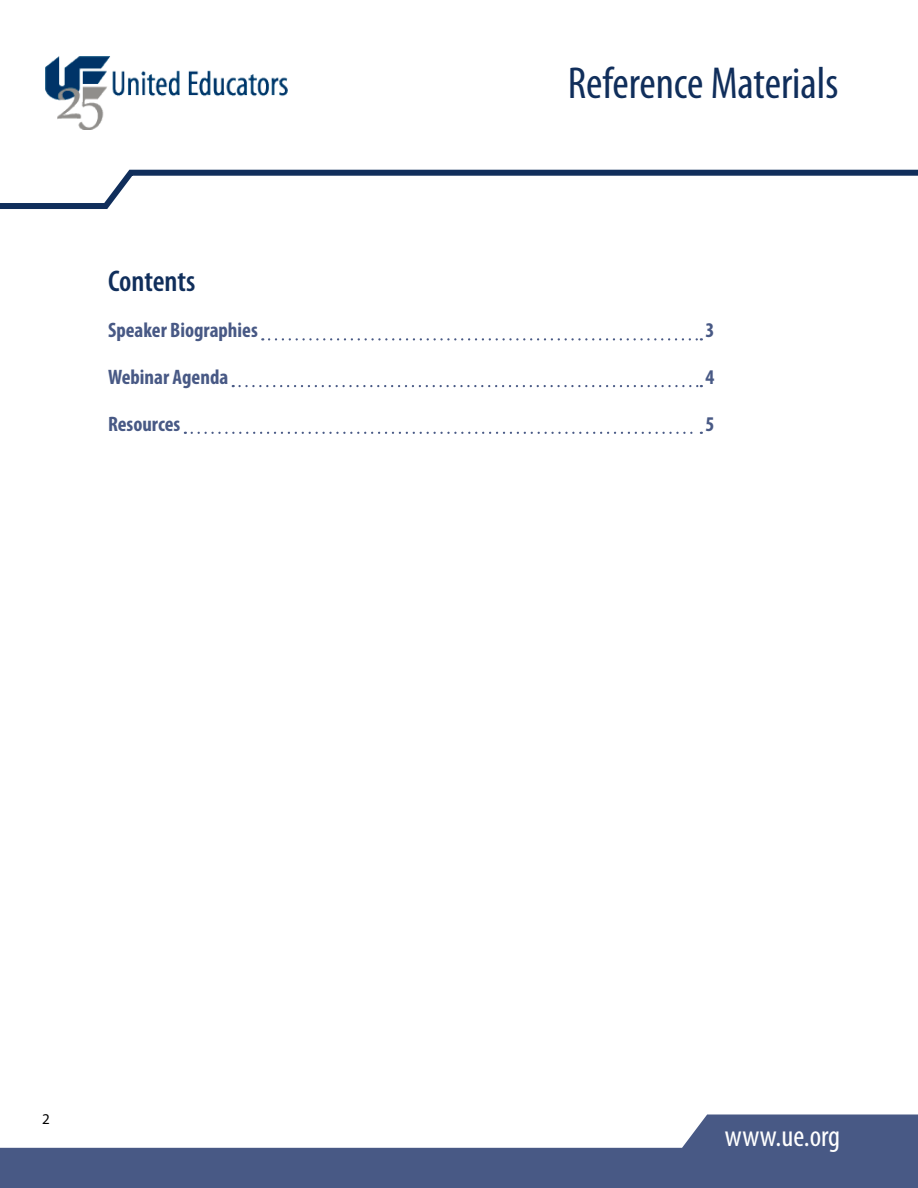
<style>
.page{position:relative;width:918px;height:1188px;background:#fff}
.page>*{position:absolute;margin:0;border:0;box-sizing:border-box;transform-origin:0 0}
.t1{font:condensed 45px "Myriad Pro";color:#102e5b}
.t2{font:condensed 30px "Myriad Pro";color:#fff}
.t3{font:600 condensed 30px "Myriad Pro";letter-spacing:-.005em;color:#102e5b}
.t4{font:700 condensed 21px "Myriad Pro";color:#485985}
.t5{font:15px "Myriad Pro";color:#000}
</style>
<div class="page">
<svg style="left:0;top:1115px;width:918px;height:73px;fill:#485985"></svg>
<svg style="left:0;top:169px;width:918px;height:40px"></svg>
<svg style="left:269px;top:338px;width:433px;height:3px"></svg>
<svg style="left:240px;top:385px;width:462px;height:2px"></svg>
<svg style="left:192px;top:432px;width:510px;height:2px"></svg>
<img style="left:45px;top:57px;width:243px;height:72px">
<h1 class="t1" style="left:568px;top:56px;width:272px">Reference Materials</h1>
<h2 class="t3" style="left:108px;top:264px;width:89px">Contents</h2>
<p class="t4" style="left:108px;top:317px;width:151px">Speaker Biographies</p>
<p class="t4" style="left:705px;top:317px;width:10px">3</p>
<p class="t4" style="left:108px;top:364px;width:122px">Webinar Agenda</p>
<p class="t4" style="left:705px;top:364px;width:10px">4</p>
<p class="t4" style="left:108px;top:411px;width:74px">Resources</p>
<p class="t4" style="left:705px;top:411px;width:10px">5</p>
<p class="t5" style="left:42px;top:1110px;width:9px">2</p>
<h2 class="t2" style="left:725px;top:1118px;width:117px">www.ue.org</h2>
</div>
